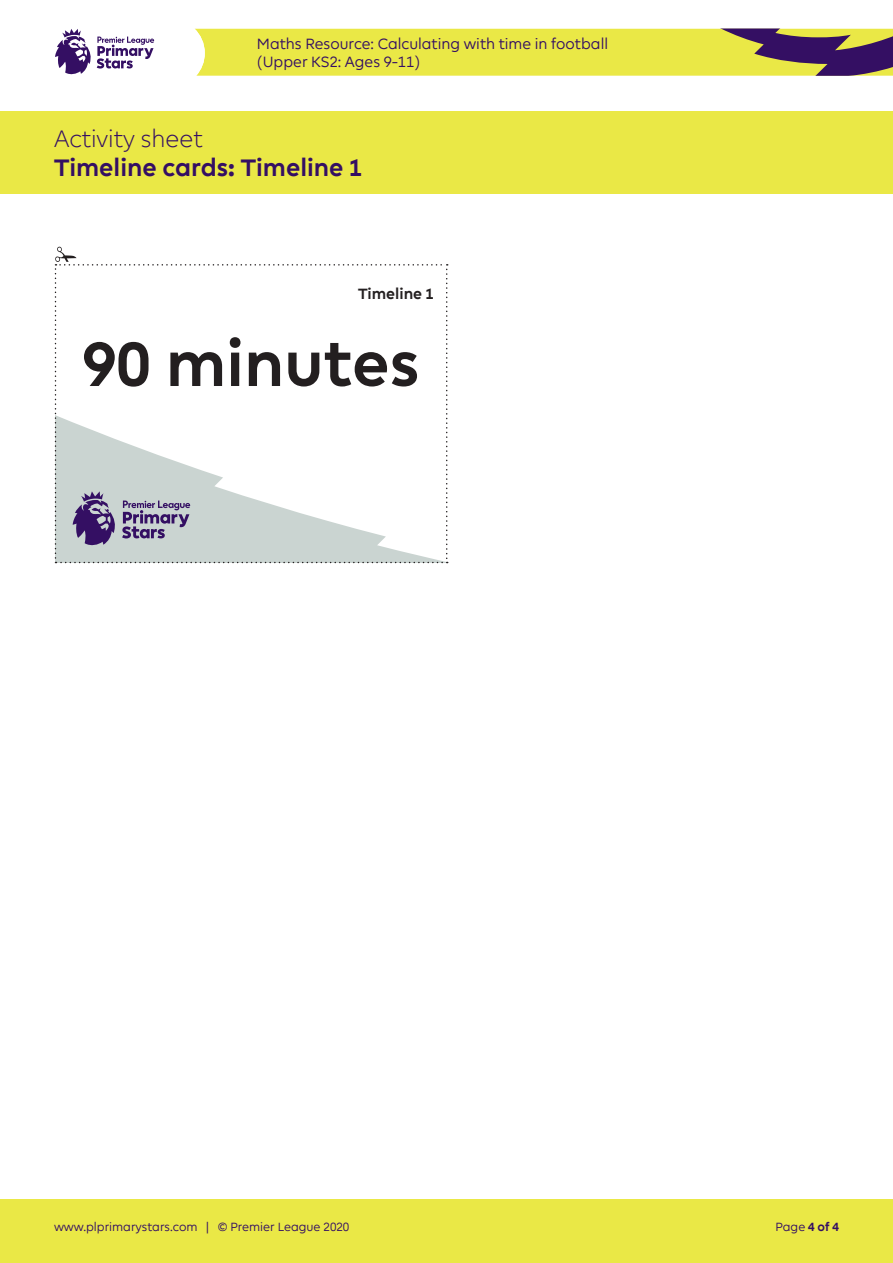
<style>
.page{position:relative;width:893px;height:1263px;background:#fff}
.page>*{position:absolute;margin:0;border:0;box-sizing:border-box;transform-origin:0 0}
.t1{font:700 63px "Premier League";color:#231f20}
.t2{font:700 24px "Premier League";color:#340f63}
.t3{font:300 24px "Premier League";color:#340f63}
.t4{font:15px/18px "Premier League";color:#340f63}
.t5{font:700 15px "Premier League";color:#231f20}
.t6{font:12px "Premier League";color:#340f63}
.s1{font-weight:700}
</style>
<div class="page">
<svg style="left:55px;top:29px;width:99px;height:46px"></svg>
<div style="left:0;top:111px;width:893px;height:83px;background:#eae846"></div>
<svg style="left:195px;top:28px;width:698px;height:48px;background:#d3cd4f"></svg>
<div style="left:0;top:1199px;width:893px;height:64px;background:#eae846"></div>
<svg style="left:55px;top:247px;width:393px;height:316px"></svg>
<p class="t4" style="left:257px;top:35px;width:353px">Maths Resource: Calculating with time in football (Upper KS2: Ages 9-11)</p>
<h2 class="t3" style="left:54px;top:125px;width:150px">Activity sheet</h2>
<h2 class="t2" style="left:54px;top:154px;width:310px">Timeline cards: Timeline 1</h2>
<p class="t5" style="left:358px;top:285px;width:77px">Timeline 1</p>
<p class="t1" style="left:82px;top:329px;width:339px">90 minutes</p>
<p class="t6" style="left:54px;top:1220px;width:297px">www.plprimarystars.com | © Premier League 2020</p>
<p class="t6" style="left:775px;top:1220px;width:65px">Page <span class="s1">4 of 4</span></p>
</div>
